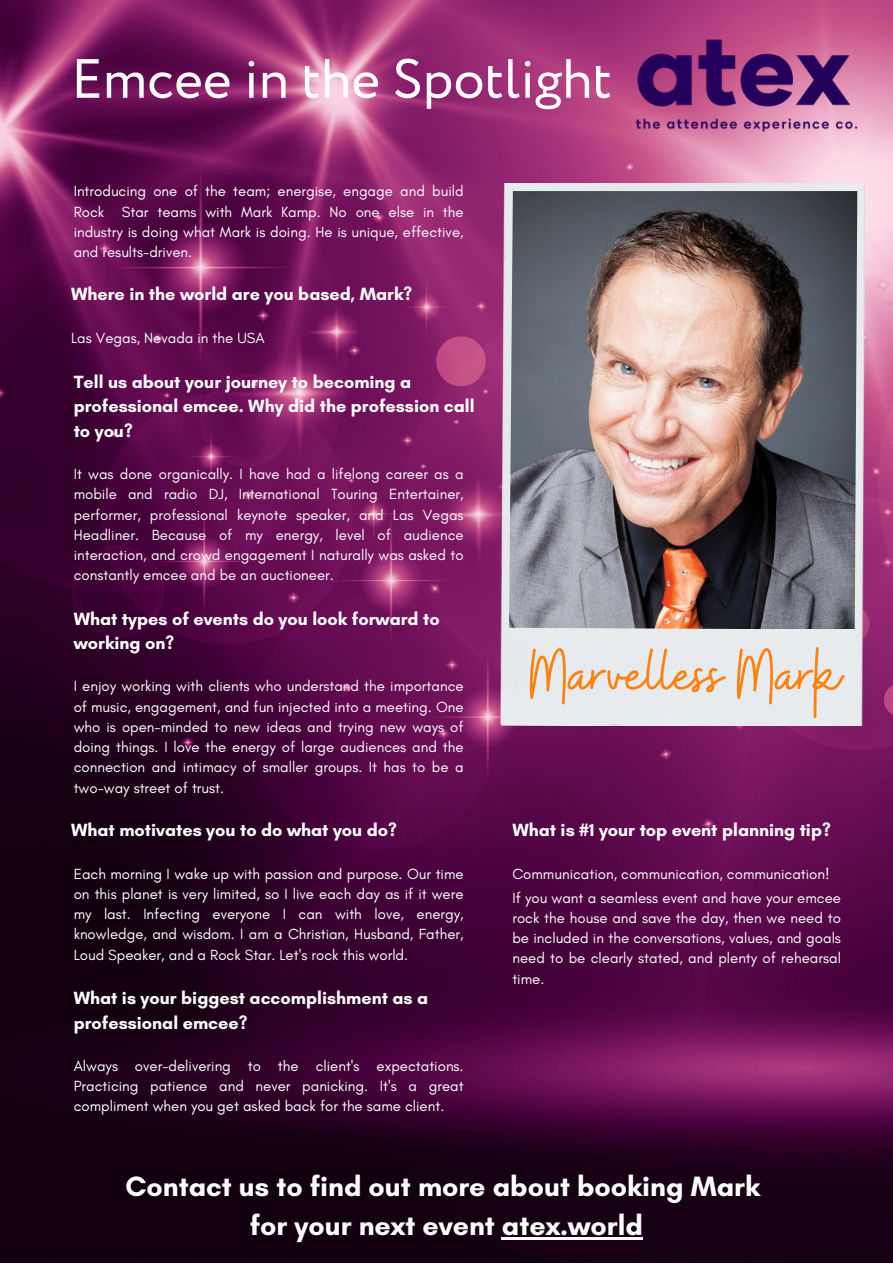
<style>
.page{position:relative;width:893px;height:1264px;background:#fff}
.page>*{position:absolute;margin:0;border:0;box-sizing:border-box;transform-origin:0 0}
.t1{font:70.2px "Buffalo";color:#ff8210}
.t2{font:55.2px "Circe";color:#fff}
.t3{font:700 28.5px "Glacial Indifference";color:#fff}
.t4{font:700 18px/24.8px "Glacial Indifference";color:#fff}
.t5{font:15px/20.2px "Glacial Indifference";color:#fff;text-align:justify}
</style>
<div class="page">
<img style="left:0;top:0;width:892px;height:1262px">
<div style="left:500px;top:410px;width:365px;height:315px;background:#e7ebee"></div>
<img style="left:509px;top:410px;width:348px;height:219px">
<img style="left:424px;top:0;width:468px;height:410px">
<hr style="left:502px;top:1237px;width:141px;height:2px;background:#fff">
<p class="t2" style="left:71px;top:41px;width:542px">Emcee in the Spotlight</p>
<p class="t5" style="left:74px;top:181px;width:391px">Introducing one of the team; energise, engage and build Rock Star teams with Mark Kamp. No one else in the industry is doing what Mark is doing. He is unique, effective, and results-driven.</p>
<p class="t4" style="left:71px;top:281px;width:343px">Where in the world are you based, Mark?</p>
<p class="t5" style="left:71px;top:328px;width:195px">Las Vegas, Nevada in the USA</p>
<p class="t4" style="left:74px;top:369px;width:402px">Tell us about your journey to becoming a professional emcee. Why did the profession call to you?</p>
<p class="t5" style="left:74px;top:463px;width:391px">It was done organically. I have had a lifelong career as a mobile and radio DJ, International Touring Entertainer, performer, professional keynote speaker, and Las Vegas Headliner. Because of my energy, level of audience interaction, and crowd engagement I naturally was asked to constantly emcee and be an auctioneer.</p>
<p class="t4" style="left:74px;top:606px;width:367px">What types of events do you look forward to working on?</p>
<p class="t5" style="left:74px;top:676px;width:391px">I enjoy working with clients who understand the importance of music, engagement, and fun injected into a meeting. One who is open-minded to new ideas and trying new ways of doing things. I love the energy of large audiences and the connection and intimacy of smaller groups. It has to be a two-way street of trust.</p>
<p class="t4" style="left:71px;top:817px;width:327px">What motivates you to do what you do?</p>
<p class="t5" style="left:74px;top:863px;width:391px">Each morning I wake up with passion and purpose. Our time on this planet is very limited, so I live each day as if it were my last. Infecting everyone I can with love, energy, knowledge, and wisdom. I am a Christian, Husband, Father, Loud Speaker, and a Rock Star. Let's rock this world.</p>
<p class="t4" style="left:74px;top:985px;width:356px">What is your biggest accomplishment as a professional emcee?</p>
<p class="t5" style="left:74px;top:1055px;width:391px">Always over-delivering to the client's expectations.<br>Practicing patience and never panicking. It's a great compliment when you get asked back for the same client.</p>
<p class="t1" style="left:529px;top:628px;width:312px">Marvelless Mark</p>
<p class="t4" style="left:512px;top:817px;width:320px">What is #1 your top event planning tip?</p>
<p class="t5" style="left:512px;top:863px;width:319px">Communication, communication, communication!</p>
<p class="t5" style="left:512px;top:887px;width:330px">If you want a seamless event and have your emcee rock the house and save the day, then we need to be included in the conversations, values, and goals need to be clearly stated, and plenty of rehearsal time.</p>
<p class="t3" style="left:125px;top:1168px;width:636px">Contact us to find out more about booking Mark</p>
<p class="t3" style="left:250px;top:1207px;width:395px">for your next event atex.world</p>
</div>
